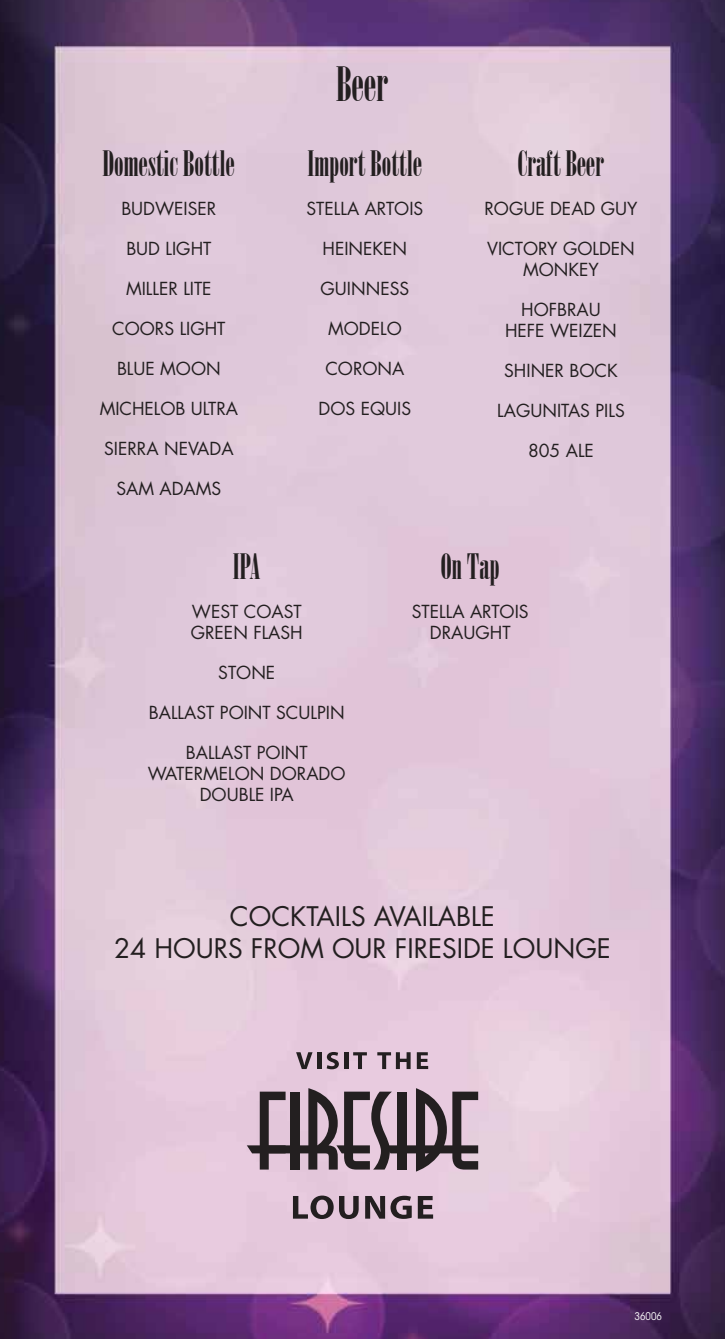
<style>
.page{position:relative;width:725px;height:1339px;background:#fff}
.page>*{position:absolute;margin:0;border:0;box-sizing:border-box;transform-origin:0 0}
.t1{font:47.25px "Onyx";color:#231f20}
.t2{font:35px "Onyx";color:#231f20}
.t3{font:26.25px/31.5px "Futura Std";color:#231f20;text-align:center}
.t4{font:17.5px/21px "Futura Std";color:#231f20;text-align:center}
.t5{font:condensed 10.5px "ITC Avant Garde Std";color:#fff}
</style>
<div class="page">
<img style="left:0;top:0;width:724px;height:1339px">
<svg style="left:247px;top:1088px;width:231px;height:83px;background:#8b7a85"></svg>
<svg style="left:293px;top:1195px;width:40px;height:24px"></svg>
<svg style="left:339px;top:1196px;width:19px;height:23px"></svg>
<svg style="left:365px;top:1196px;width:46px;height:23px"></svg>
<svg style="left:418px;top:1196px;width:15px;height:22px"></svg>
<svg style="left:296px;top:1052px;width:16px;height:17px"></svg>
<hr style="left:317px;top:1052px;width:4px;height:17px;background:#231f20">
<svg style="left:326px;top:1052px;width:13px;height:17px"></svg>
<hr style="left:344px;top:1052px;width:4px;height:17px;background:#231f20">
<svg style="left:353px;top:1052px;width:14px;height:17px"></svg>
<svg style="left:377px;top:1052px;width:33px;height:17px"></svg>
<svg style="left:417px;top:1052px;width:11px;height:17px"></svg>
<h2 class="t2" style="left:103px;top:143px;width:133px">Domestic Bottle</h2>
<p class="t4" style="left:121px;top:199px;width:97px">BUDWEISER</p>
<p class="t4" style="left:126px;top:239px;width:86px">BUD LIGHT</p>
<p class="t4" style="left:126px;top:278px;width:87px">MILLER LITE</p>
<p class="t4" style="left:112px;top:318px;width:115px">COORS LIGHT</p>
<p class="t4" style="left:117px;top:358px;width:105px">BLUE MOON</p>
<p class="t4" style="left:100px;top:398px;width:140px">MICHELOB ULTRA</p>
<p class="t4" style="left:104px;top:438px;width:131px">SIERRA NEVADA</p>
<p class="t4" style="left:116px;top:478px;width:106px">SAM ADAMS</p>
<h1 class="t1" style="left:336px;top:57px;width:53px">Beer</h1>
<h2 class="t2" style="left:307px;top:143px;width:116px">Import Bottle</h2>
<p class="t4" style="left:306px;top:199px;width:118px">STELLA ARTOIS</p>
<p class="t4" style="left:322px;top:239px;width:86px">HEINEKEN</p>
<p class="t4" style="left:320px;top:278px;width:90px">GUINNESS</p>
<p class="t4" style="left:328px;top:318px;width:75px">MODELO</p>
<p class="t4" style="left:325px;top:358px;width:81px">CORONA</p>
<p class="t4" style="left:318px;top:398px;width:94px">DOS EQUIS</p>
<h2 class="t2" style="left:517px;top:143px;width:88px">Craft Beer</h2>
<p class="t4" style="left:484px;top:199px;width:155px">ROGUE DEAD GUY</p>
<p class="t4" style="left:487px;top:239px;width:149px">VICTORY GOLDEN<br>MONKEY</p>
<p class="t4" style="left:505px;top:299px;width:113px">HOFBRAU<br>HEFE WEIZEN</p>
<p class="t4" style="left:504px;top:360px;width:115px">SHINER BOCK</p>
<p class="t4" style="left:497px;top:400px;width:129px">LAGUNITAS PILS</p>
<p class="t4" style="left:528px;top:440px;width:67px">805 ALE</p>
<h2 class="t2" style="left:233px;top:546px;width:29px">IPA</h2>
<p class="t4" style="left:191px;top:602px;width:113px;text-align:left">WEST COAST<br>GREEN FLASH</p>
<p class="t4" style="left:218px;top:662px;width:59px">STONE</p>
<p class="t4" style="left:149px;top:702px;width:197px">BALLAST POINT SCULPIN</p>
<p class="t4" style="left:148px;top:742px;width:199px">BALLAST POINT<br>WATERMELON DORADO<br>DOUBLE IPA</p>
<h2 class="t2" style="left:441px;top:546px;width:60px">On Tap</h2>
<p class="t4" style="left:412px;top:602px;width:118px">STELLA ARTOIS<br>DRAUGHT</p>
<h3 class="t3" style="left:114px;top:901px;width:498px">COCKTAILS AVAILABLE<br>24 HOURS FROM OUR FIRESIDE LOUNGE</h3>
<p class="t5" style="left:634px;top:1310px;width:29px">36006</p>
</div>
